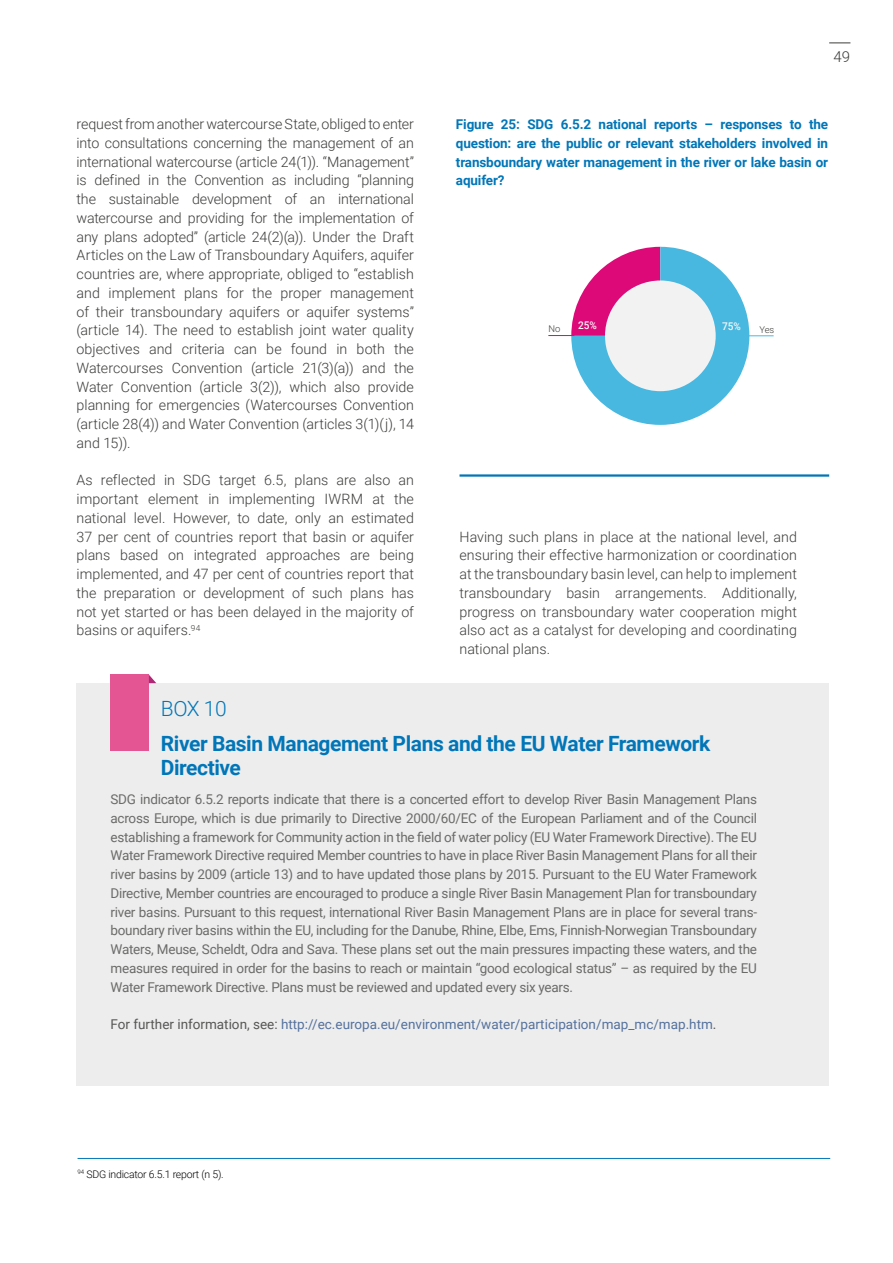
<style>
.page{position:relative;width:893px;height:1263px;background:#fff}
.page>*{position:absolute;margin:0;border:0;box-sizing:border-box;transform-origin:0 0}
.t1{font:700 21px/24px "Roboto";letter-spacing:-.02em;color:#0076b9}
.t2{font:300 21px "Roboto";color:#0076b8}
.t3{font:300 15px "Roboto";color:#3c3c3b}
.t4{font:300 14.25px/18.8px "Roboto";color:#3c3c3b;text-align:justify}
.t5{font:13.5px/18.8px "Roboto";letter-spacing:-.02em;color:#6b6b6a;text-align:justify}
.t6{font:700 13.5px/18.8px "Roboto";letter-spacing:-.01em;color:#0076b8;text-align:justify}
.t7{font:13.5px "Roboto";color:#54719d}
.t8{font:500 10.65px "Roboto";color:#f6f6f6;scale:.95 1}
.t9{font:300 10.5px "Roboto";letter-spacing:-.02em;color:#000}
.t10{font:300 9.45px "Roboto";color:#3c3c3b}
.s1{color:#575756}
</style>
<div class="page">
<svg style="left:829px;top:43px;width:21px;height:1px"></svg>
<svg style="left:548px;top:247px;width:226px;height:178px"></svg>
<div style="left:77px;top:683px;width:752px;height:402px;background:#ededed"></div>
<div style="left:111px;top:675px;width:38px;height:76px;background:#e35693"></div>
<svg style="left:149px;top:675px;width:7px;height:8px"></svg>
<hr style="left:78px;top:1158px;width:752px;height:1px;background:#0076b8">
<hr style="left:459px;top:474px;width:370px;height:3px;background:#0076b8">
<p class="t4" style="left:77px;top:114px;width:339px">request from another watercourse State, obliged to enter into consultations concerning the management of an international watercourse (article 24(1)). “Management” is defined in the Convention as including “planning the sustainable development of an international watercourse and providing for the implementation of any plans adopted” (article 24(2)(a)). Under the Draft Articles on the Law of Transboundary Aquifers, aquifer countries are, where appropriate, obliged to “establish and implement plans for the proper management of their transboundary aquifers or aquifer systems” (article 14). The need to establish joint water quality objectives and criteria can be found in both the Watercourses Convention (article 21(3)(a)) and the Water Convention (article 3(2)), which also provide planning for emergencies (Watercourses Convention (article 28(4)) and Water Convention (articles 3(1)(j), 14 and 15)).</p>
<p class="t4" style="left:77px;top:470px;width:339px">As reflected in SDG target 6.5, plans are also an important element in implementing IWRM at the national level. However, to date, only an estimated 37 per cent of countries report that basin or aquifer plans based on integrated approaches are being implemented, and 47 per cent of countries report that the preparation or development of such plans has not yet started or has been delayed in the majority of basins or aquifers.<sup>94</sup></p>
<p class="t3" style="left:833px;top:46px;width:18px">49</p>
<p class="t6" style="left:456px;top:114px;width:374px">Figure 25: SDG 6.5.2 national reports – responses to the question: are the public or relevant stakeholders involved in transboundary water management in the river or lake basin or aquifer?</p>
<p class="t8" style="left:578px;top:318px;width:21px">25%</p>
<p class="t8" style="left:722px;top:319px;width:21px">75%</p>
<p class="t10" style="left:549px;top:322px;width:13px">No</p>
<p class="t10" style="left:759px;top:323px;width:16px">Yes</p>
<p class="t4" style="left:459px;top:527px;width:339px">Having such plans in place at the national level, and ensuring their effective harmonization or coordination at the transboundary basin level, can help to implement transboundary basin arrangements. Additionally, progress on transboundary water cooperation might also act as a catalyst for developing and coordinating national plans.</p>
<h1 class="t2" style="left:161px;top:694px;width:67px">BOX 10</h1>
<h1 class="t1" style="left:161px;top:731px;width:551px">River Basin Management Plans and the EU Water Framework<br>Directive</h1>
<p class="t5" style="left:111px;top:789px;width:648px">SDG indicator 6.5.2 reports indicate that there is a concerted effort to develop River Basin Management Plans across Europe, which is due primarily to Directive 2000/60/EC of the European Parliament and of the Council establishing a framework for Community action in the field of water policy (EU Water Framework Directive). The EU Water Framework Directive required Member countries to have in place River Basin Management Plans for all their river basins by 2009 (article 13) and to have updated those plans by 2015. Pursuant to the EU Water Framework Directive, Member countries are encouraged to produce a single River Basin Management Plan for transboundary river basins. Pursuant to this request, international River Basin Management Plans are in place for several trans&shy;boundary river basins within the EU, including for the Danube, Rhine, Elbe, Ems, Finnish-Norwegian Transboundary Waters, Meuse, Scheldt, Odra and Sava. These plans set out the main pressures impacting these waters, and the measures required in order for the basins to reach or maintain “good ecological status” – as required by the EU Water Framework Directive. Plans must be reviewed and updated every six years.</p>
<p class="t7" style="left:111px;top:1015px;width:607px"><span class="s1">For further information, see:</span> http://ec.europa.eu/environment/water/participation/map_mc/map.htm<span class="s1">.</span></p>
<p class="t9" style="left:78px;top:1167px;width:148px"><sup>94</sup> SDG indicator 6.5.1 report (n 5).</p>
</div>
